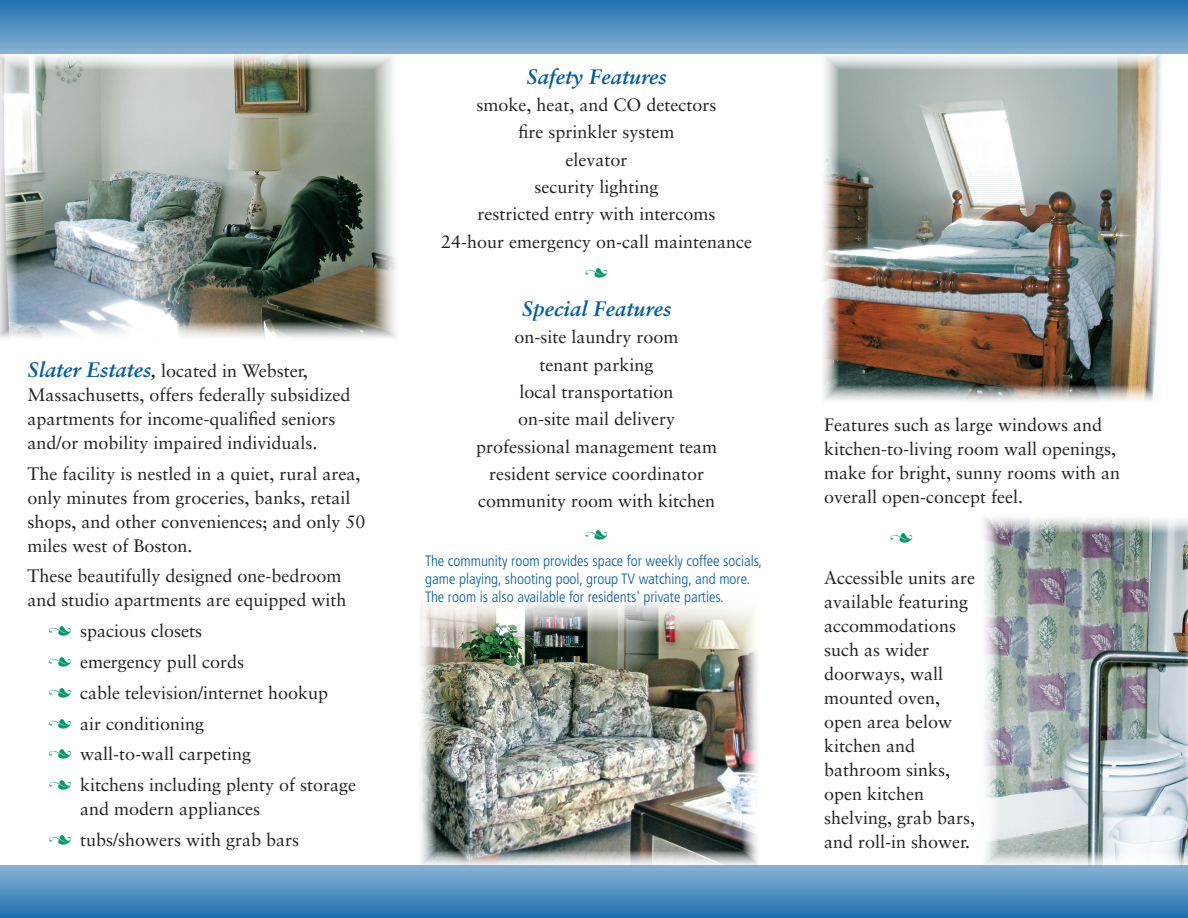
<style>
.page{position:relative;width:1188px;height:918px;background:#fff}
.page>*{position:absolute;margin:0;border:0;box-sizing:border-box;transform-origin:0 0}
.t1{font:italic 700 21px "Sabon";color:#015ca4}
.t2{font:18px/24px "Sabon";color:#231f20}
.t3{font:18px "Type Embellishments One Let Plain";color:#00996c}
.t4{font:300 condensed 15px/18px "Frutiger";color:#015ca4}
.s1{font-weight:700;font-style:italic;font-size:21px;color:#015ca4}
.s2{font-weight:700;font-style:italic}
.s3{font-family:"Type Embellishments One Let Plain";color:#00996c}
</style>
<div class="page">
<img style="left:0;top:54px;width:396px;height:284px">
<div style="left:0;top:0;width:1188px;height:54px;background:linear-gradient(to bottom,#2171af,#86b1d3)"></div>
<img style="left:819px;top:50px;width:346px;height:351px">
<div style="left:0;top:865px;width:1188px;height:53px;background:linear-gradient(to bottom,#8ab4d5,#1e6eae)"></div>
<img style="left:417px;top:602px;width:345px;height:268px">
<img style="left:979px;top:517px;width:209px;height:354px">
<p class="t2" style="left:28px;top:358px;width:325px"><span class="s1">Slater Estates</span><span class="s2">,</span> located in Webster, Massachusetts, offers federally subsidized apartments for income-qualified seniors and/or mobility impaired individuals.</p>
<p class="t2" style="left:28px;top:461px;width:340px">The facility is nestled in a quiet, rural area, only minutes from groceries, banks, retail shops, and other conveniences; and only 50 miles west of Boston.</p>
<p class="t2" style="left:28px;top:564px;width:321px">These beautifully designed one-bedroom and studio apartments are equipped with</p>
<p class="t2" style="left:49px;top:619px;width:155px"><span class="s3">n</span> spacious closets</p>
<p class="t2" style="left:49px;top:650px;width:197px"><span class="s3">n</span> emergency pull cords</p>
<p class="t2" style="left:49px;top:680px;width:281px"><span class="s3">n</span> cable television/internet hookup</p>
<p class="t2" style="left:49px;top:711px;width:157px"><span class="s3">n</span> air conditioning</p>
<p class="t2" style="left:49px;top:742px;width:204px"><span class="s3">n</span> wall-to-wall carpeting</p>
<p class="t2" style="left:80px;top:773px;width:278px;text-indent:-32px"><span class="s3">n</span> kitchens including plenty of storage and modern appliances</p>
<p class="t2" style="left:49px;top:828px;width:252px"><span class="s3">n</span> tubs/showers with grab bars</p>
<p class="t1" style="left:526px;top:64px;width:142px">Safety Features</p>
<p class="t2" style="left:477px;top:93px;width:241px">smoke, heat, and CO detectors</p>
<p class="t2" style="left:519px;top:120px;width:158px">fire sprinkler system</p>
<p class="t2" style="left:566px;top:147px;width:63px">elevator</p>
<p class="t2" style="left:535px;top:175px;width:126px">security lighting</p>
<p class="t2" style="left:478px;top:202px;width:239px">restricted entry with intercoms</p>
<p class="t2" style="left:441px;top:229px;width:312px">24-hour emergency on-call maintenance</p>
<p class="t3" style="left:585px;top:265px;width:25px">n</p>
<p class="t1" style="left:522px;top:296px;width:151px">Special Features</p>
<p class="t2" style="left:515px;top:325px;width:166px">on-site laundry room</p>
<p class="t2" style="left:540px;top:352px;width:116px">tenant parking</p>
<p class="t2" style="left:520px;top:380px;width:156px">local transportation</p>
<p class="t2" style="left:518px;top:407px;width:158px">on-site mail delivery</p>
<p class="t2" style="left:476px;top:434px;width:242px">professional management team</p>
<p class="t2" style="left:489px;top:462px;width:217px">resident service coordinator</p>
<p class="t2" style="left:478px;top:489px;width:238px">community room with kitchen</p>
<p class="t3" style="left:585px;top:528px;width:25px">n</p>
<p class="t4" style="left:425px;top:552px;width:339px">The community room provides space for weekly coffee socials, game playing, shooting pool, group TV watching, and more.<br>The room is also available for residents' private parties.</p>
<p class="t2" style="left:824px;top:413px;width:298px">Features such as large windows and kitchen-to-living room wall openings, make for bright, sunny rooms with an overall open-concept feel.</p>
<p class="t3" style="left:890px;top:531px;width:25px">n</p>
<p class="t2" style="left:824px;top:566px;width:153px">Accessible units are available featuring accommodations such as wider doorways, wall mounted oven, open area below kitchen and bathroom sinks, open kitchen shelving, grab bars, and roll-in shower.</p>
</div>
